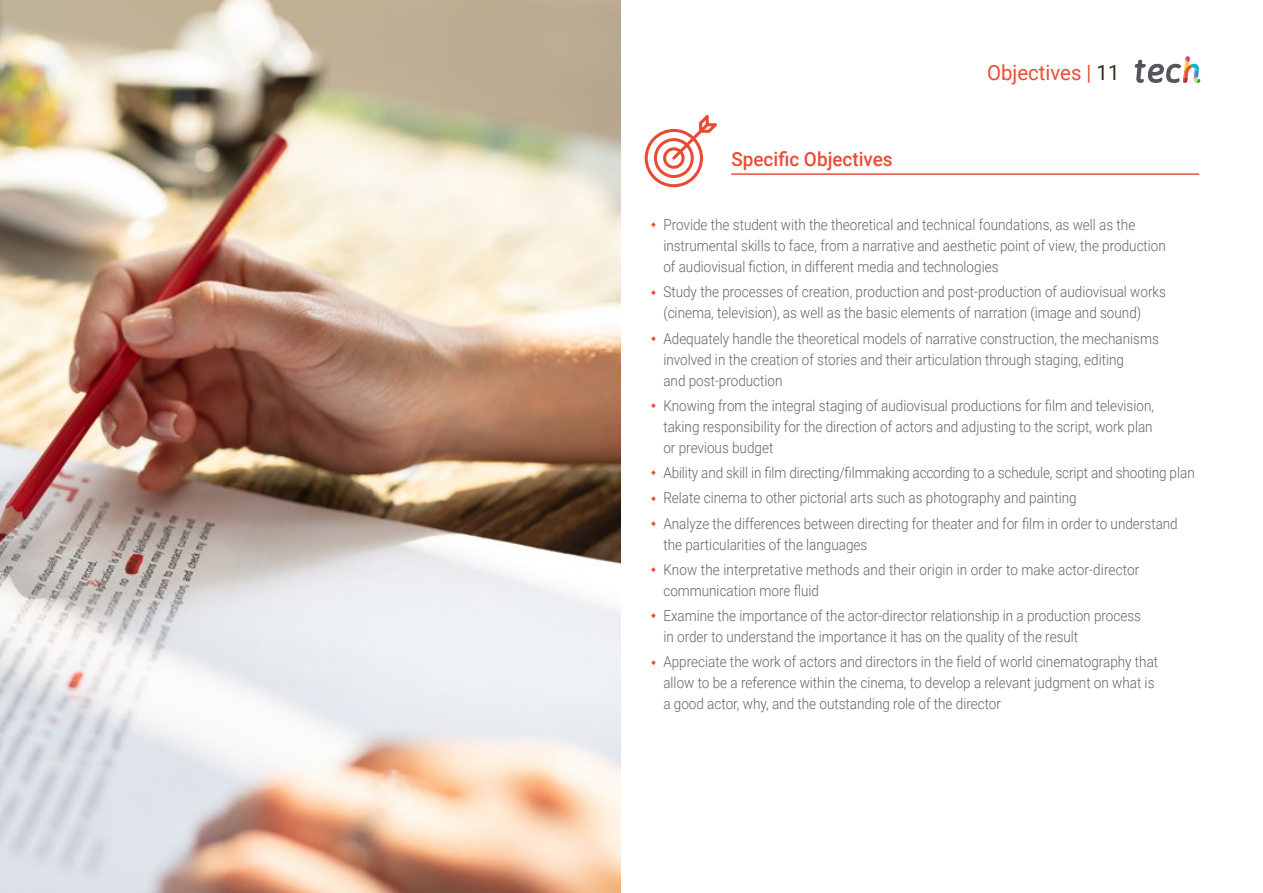
<style>
.page{position:relative;width:1263px;height:893px;background:#fff}
.page>*{position:absolute;margin:0;border:0;box-sizing:border-box;transform-origin:0 0}
.t1{font:21px "Roboto";color:#e94d35}
.t2{font:500 19.5px "Roboto";color:#e94d35}
.t3{font:300 15px/21px "Roboto";color:#61646a;scale:.9 1}
.s1{color:#312e20}
</style>
<div class="page">
<hr style="left:731px;top:174px;width:468px;height:1px;background:#e94d35">
<svg style="left:645px;top:115px;width:72px;height:72px"></svg>
<img style="left:0;top:0;width:621px;height:893px">
<svg style="left:1135px;top:56px;width:65px;height:27px"></svg>
<h2 class="t2" style="left:731px;top:145px;width:163px">Specific Objectives</h2>
<h1 class="t1" style="left:987px;top:57px;width:134px">Objectives | <span class="s1">11</span></h1>
<p class="t3" style="left:663px;top:214px;width:560px">Provide the student with the theoretical and technical foundations, as well as the instrumental skills to face, from a narrative and aesthetic point of view, the production of audiovisual fiction, in different media and technologies</p>
<p class="t3" style="left:663px;top:281px;width:560px">Study the processes of creation, production and post-production of audiovisual works (cinema, television), as well as the basic elements of narration (image and sound)</p>
<p class="t3" style="left:663px;top:327px;width:552px">Adequately handle the theoretical models of narrative construction, the mechanisms involved in the creation of stories and their articulation through staging, editing<br>and post-production</p>
<p class="t3" style="left:663px;top:394px;width:547px;text-align:justify">Knowing from the integral staging of audiovisual productions for film and television, taking responsibility for the direction of actors and adjusting to the script, work plan or previous budget</p>
<p class="t3" style="left:663px;top:460px;width:592px;line-height:25.2px">Ability and skill in film directing/filmmaking according to a schedule, script and shooting plan<br>Relate cinema to other pictorial arts such as photography and painting<br>Analyze the differences between directing for theater and for film in order to understand</p>
<p class="t3" style="left:663px;top:531px;width:530px;line-height:25.2px">the particularities of the languages<br>Know the interpretative methods and their origin in order to make actor-director</p>
<p class="t3" style="left:663px;top:577px;width:532px;line-height:25.2px">communication more fluid<br>Examine the importance of the actor-director relationship in a production process</p>
<p class="t3" style="left:663px;top:624px;width:551px;line-height:25.2px">in order to understand the importance it has on the quality of the result<br>Appreciate the work of actors and directors in the field of world cinematography that</p>
<p class="t3" style="left:663px;top:672px;width:547px">allow to be a reference within the cinema, to develop a relevant judgment on what is a good actor, why, and the outstanding role of the director</p>
</div>
